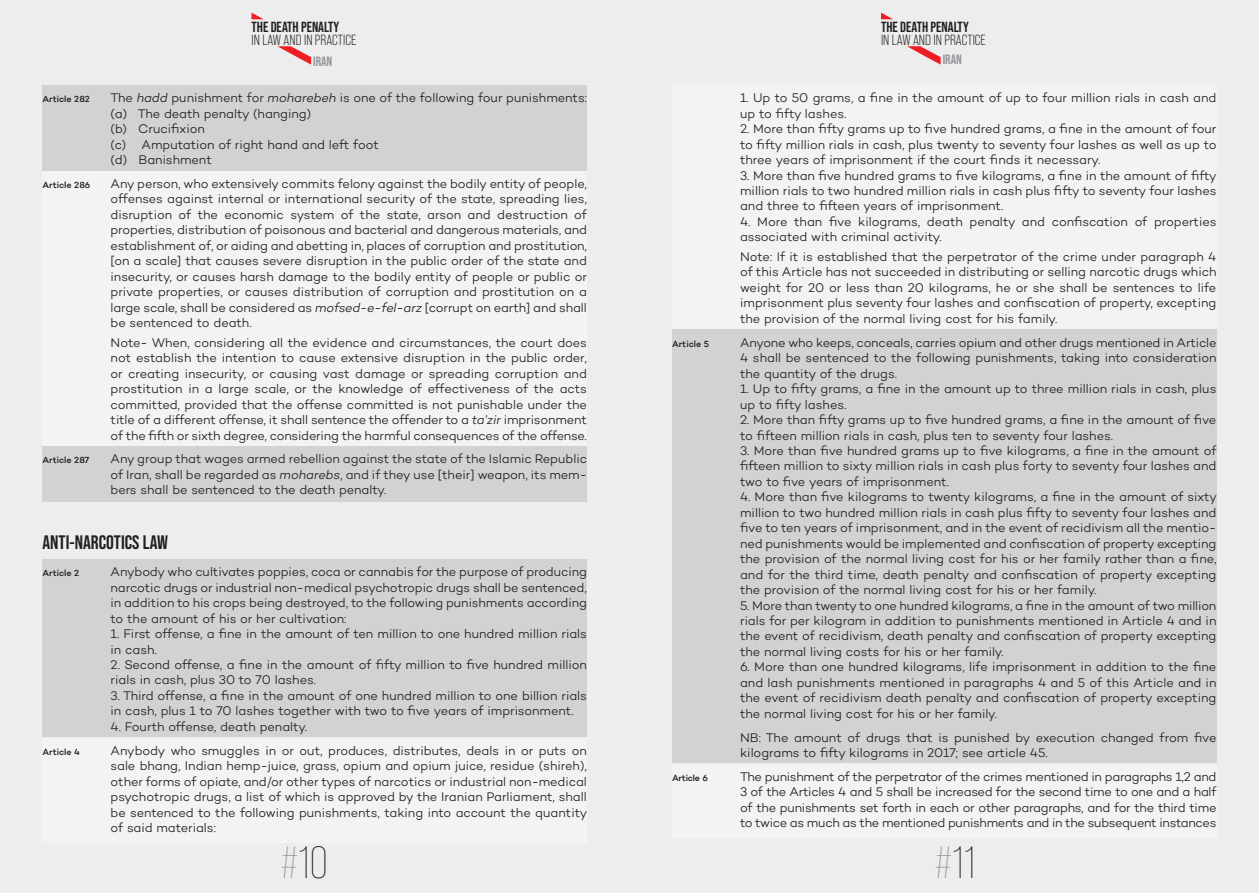
<style>
.page{position:relative;width:1259px;height:893px;background:#ededee}
.page>*{position:absolute;margin:0;border:0;box-sizing:border-box;transform-origin:0 0}
.t1{font:300 45px "Bebas Neue Pro";color:#231f20}
.t2{font:700 19.5px "Bebas Neue Pro";color:#231f20}
.t3{font:14.7px "Bebas Neue Pro";color:#231f20}
.t4{font:700 14.7px "Bebas Neue Pro";color:#231f20}
.t5{font:700 13.5px "Bebas Neue Pro";color:#939598}
.t6{font:300 12.75px/15.5px "Campton";letter-spacing:-.005em;color:#231f20;text-align:justify}
.t7{font:500 9px "Campton";color:#231f20}
.t8{font:500 9px "Campton";letter-spacing:-.02em;color:#231f20}
.s1{font-style:italic}
.s2{color:#939598}
</style>
<div class="page">
<svg style="left:251px;top:13px;width:12px;height:6px"></svg>
<svg style="left:277px;top:46px;width:34px;height:19px"></svg>
<svg style="left:881px;top:13px;width:12px;height:6px"></svg>
<svg style="left:907px;top:46px;width:33px;height:19px"></svg>
<div style="left:43px;top:85px;width:544px;height:23px;background:#d1d2d4"></div>
<div style="left:43px;top:100px;width:544px;height:24px;background:#d1d2d4"></div>
<div style="left:43px;top:116px;width:544px;height:23px;background:#d1d2d4"></div>
<div style="left:43px;top:131px;width:544px;height:24px;background:#d1d2d4"></div>
<div style="left:43px;top:147px;width:544px;height:23px;background:#d1d2d4"></div>
<div style="left:43px;top:171px;width:544px;height:166px;background:#f2f3f4"></div>
<div style="left:43px;top:330px;width:544px;height:120px;background:#f2f3f4"></div>
<div style="left:43px;top:446px;width:544px;height:55px;background:#d1d2d4"></div>
<div style="left:43px;top:559px;width:544px;height:70px;background:#d1d2d4"></div>
<div style="left:43px;top:621px;width:544px;height:39px;background:#d1d2d4"></div>
<div style="left:43px;top:652px;width:544px;height:39px;background:#d1d2d4"></div>
<div style="left:43px;top:683px;width:544px;height:38px;background:#d1d2d4"></div>
<div style="left:43px;top:714px;width:544px;height:23px;background:#d1d2d4"></div>
<div style="left:43px;top:738px;width:544px;height:104px;background:#f2f3f4"></div>
<div style="left:672px;top:85px;width:544px;height:43px;background:#f2f3f4"></div>
<div style="left:672px;top:116px;width:544px;height:58px;background:#f2f3f4"></div>
<div style="left:672px;top:162px;width:544px;height:59px;background:#f2f3f4"></div>
<div style="left:672px;top:209px;width:544px;height:43px;background:#f2f3f4"></div>
<div style="left:672px;top:244px;width:544px;height:89px;background:#f2f3f4"></div>
<div style="left:672px;top:330px;width:544px;height:54px;background:#d1d2d4"></div>
<div style="left:672px;top:376px;width:544px;height:39px;background:#d1d2d4"></div>
<div style="left:672px;top:407px;width:544px;height:39px;background:#d1d2d4"></div>
<div style="left:672px;top:438px;width:544px;height:54px;background:#d1d2d4"></div>
<div style="left:672px;top:484px;width:544px;height:116px;background:#d1d2d4"></div>
<div style="left:672px;top:592px;width:544px;height:70px;background:#d1d2d4"></div>
<div style="left:672px;top:654px;width:544px;height:70px;background:#d1d2d4"></div>
<div style="left:672px;top:724px;width:544px;height:39px;background:#d1d2d4"></div>
<div style="left:672px;top:764px;width:544px;height:74px;background:#f2f3f4"></div>
<p class="t4" style="left:251px;top:18px;width:89px">THE DEATH PENALTY</p>
<p class="t3" style="left:251px;top:31px;width:106px">IN LAW AND IN PRACTICE</p>
<p class="t4" style="left:881px;top:18px;width:89px">THE DEATH PENALTY</p>
<p class="t3" style="left:881px;top:31px;width:106px">IN LAW AND IN PRACTICE</p>
<p class="t5" style="left:313px;top:53px;width:21px">IRAN</p>
<p class="t5" style="left:942px;top:52px;width:21px">IRAN</p>
<p class="t7" style="left:43px;top:93px;width:49px">Article 282</p>
<p class="t6" style="left:111px;top:90px;width:478px;text-align:left">The <span class="s1">hadd</span> punishment for <span class="s1">moharebeh</span> is one of the following four punishments: (a) The death penalty (hanging)<br>(b) Crucifixion<br>(c) Amputation of right hand and left foot<br>(d) Banishment</p>
<p class="t7" style="left:43px;top:179px;width:49px">Article 286</p>
<p class="t6" style="left:111px;top:176px;width:478px">Any person, who extensively commits felony against the bodily entity of people, offenses against internal or international security of the state, spreading lies, disruption of the economic system of the state, arson and destruction of properties, distribution of poisonous and bacterial and dangerous materials, and establishment of, or aiding and abetting in, places of corruption and prostitution, [on a scale] that causes severe disruption in the public order of the state and insecurity, or causes harsh damage to the bodily entity of people or public or private properties, or causes distribution of corruption and prostitution on a large scale, shall be considered as <span class="s1">mofsed-e-fel-arz</span> [corrupt on earth] and shall be sentenced to death.</p>
<p class="t6" style="left:111px;top:335px;width:478px">Note- When, considering all the evidence and circumstances, the court does not establish the intention to cause extensive disruption in the public order, or creating insecurity, or causing vast damage or spreading corruption and prostitution in a large scale, or the knowledge of effectiveness of the acts committed, provided that the offense committed is not punishable under the title of a different offense, it shall sentence the offender to a <span class="s1">ta’zir</span> imprisonment of the fifth or sixth degree, considering the harmful consequences of the offense.</p>
<p class="t7" style="left:43px;top:455px;width:48px">Article 287</p>
<p class="t6" style="left:111px;top:451px;width:478px">Any group that wages armed rebellion against the state of the Islamic Republic of Iran, shall be regarded as <span class="s1">moharebs</span>, and if they use [their] weapon, its mem&shy;bers shall be sentenced to the death penalty.</p>
<h2 class="t2" style="left:43px;top:531px;width:127px">ANTI-NARCOTICS LAW</h2>
<p class="t7" style="left:43px;top:568px;width:38px">Article 2</p>
<p class="t6" style="left:111px;top:564px;width:478px">Anybody who cultivates poppies, coca or cannabis for the purpose of producing narcotic drugs or industrial non-medical psychotropic drugs shall be sentenced, in addition to his crops being destroyed, to the following punishments according to the amount of his or her cultivation:</p>
<p class="t6" style="left:111px;top:626px;width:478px">1. First offense, a fine in the amount of ten million to one hundred million rials in cash.</p>
<p class="t6" style="left:111px;top:657px;width:478px">2. Second offense, a fine in the amount of fifty million to five hundred million rials in cash, plus 30 to 70 lashes.</p>
<p class="t6" style="left:111px;top:688px;width:478px">3. Third offense, a fine in the amount of one hundred million to one billion rials in cash, plus 1 to 70 lashes together with two to five years of imprisonment.</p>
<p class="t6" style="left:111px;top:719px;width:198px">4. Fourth offense, death penalty.</p>
<p class="t7" style="left:43px;top:746px;width:39px">Article 4</p>
<p class="t6" style="left:111px;top:742px;width:478px">Anybody who smuggles in or out, produces, distributes, deals in or puts on sale bhang, Indian hemp-juice, grass, opium and opium juice, residue (shireh), other forms of opiate, and/or other types of narcotics or industrial non-medical psychotropic drugs, a list of which is approved by the Iranian Parliament, shall be sentenced to the following punishments, taking into account the quantity of said materials:</p>
<p class="t6" style="left:740px;top:90px;width:478px">1. Up to 50 grams, a fine in the amount of up to four million rials in cash and up to fifty lashes.</p>
<p class="t6" style="left:740px;top:121px;width:478px">2. More than fifty grams up to five hundred grams, a fine in the amount of four to fifty million rials in cash, plus twenty to seventy four lashes as well as up to three years of imprisonment if the court finds it necessary.</p>
<p class="t6" style="left:740px;top:167px;width:478px">3. More than five hundred grams to five kilograms, a fine in the amount of fifty million rials to two hundred million rials in cash plus fifty to seventy four lashes and three to fifteen years of imprisonment.</p>
<p class="t6" style="left:740px;top:214px;width:478px">4. More than five kilograms, death penalty and confiscation of properties associated with criminal activity.</p>
<p class="t6" style="left:740px;top:249px;width:478px">Note: If it is established that the perpetrator of the crime under paragraph 4 of this Article has not succeeded in distributing or selling narcotic drugs which weight for 20 or less than 20 kilograms, he or she shall be sentences to life imprisonment plus seventy four lashes and confiscation of property, excepting the provision of the normal living cost for his family.</p>
<p class="t7" style="left:672px;top:338px;width:39px">Article 5</p>
<p class="t6" style="left:740px;top:334px;width:478px">Anyone who keeps, conceals, carries opium and other drugs mentioned in Article 4 shall be sentenced to the following punishments, taking into consideration the quantity of the drugs.</p>
<p class="t6" style="left:740px;top:381px;width:478px">1. Up to fifty grams, a fine in the amount up to three million rials in cash, plus up to fifty lashes.</p>
<p class="t6" style="left:740px;top:412px;width:478px">2. More than fifty grams up to five hundred grams, a fine in the amount of five to fifteen million rials in cash, plus ten to seventy four lashes.</p>
<p class="t6" style="left:740px;top:443px;width:478px">3. More than five hundred grams up to five kilograms, a fine in the amount of fifteen million to sixty million rials in cash plus forty to seventy four lashes and two to five years of imprisonment.</p>
<p class="t6" style="left:740px;top:489px;width:478px">4. More than five kilograms to twenty kilograms, a fine in the amount of sixty million to two hundred million rials in cash plus fifty to seventy four lashes and five to ten years of imprisonment, and in the event of recidivism all the mentio&shy;ned punishments would be implemented and confiscation of property excepting the provision of the normal living cost for his or her family rather than a fine, and for the third time, death penalty and confiscation of property excepting the provision of the normal living cost for his or her family.</p>
<p class="t6" style="left:740px;top:597px;width:478px">5. More than twenty to one hundred kilograms, a fine in the amount of two million rials for per kilogram in addition to punishments mentioned in Article 4 and in the event of recidivism, death penalty and confiscation of property excepting the normal living costs for his or her family.</p>
<p class="t6" style="left:740px;top:659px;width:478px">6. More than one hundred kilograms, life imprisonment in addition to the fine and lash punishments mentioned in paragraphs 4 and 5 of this Article and in the event of recidivism death penalty and confiscation of property excepting the normal living cost for his or her family.</p>
<p class="t6" style="left:740px;top:729px;width:478px">NB: The amount of drugs that is punished by execution changed from five kilograms to fifty kilograms in 2017; see article 45.</p>
<p class="t8" style="left:672px;top:772px;width:37px">Article 6</p>
<p class="t6" style="left:740px;top:769px;width:478px">The punishment of the perpetrator of the crimes mentioned in paragraphs 1,2 and 3 of the Articles 4 and 5 shall be increased for the second time to one and a half of the punishments set forth in each or other paragraphs, and for the third time to twice as much as the mentioned punishments and in the subsequent instances</p>
<h1 class="t1" style="left:280px;top:838px;width:49px"><span class="s2">#</span>10</h1>
<h1 class="t1" style="left:934px;top:838px;width:42px"><span class="s2">#</span>11</h1>
</div>
